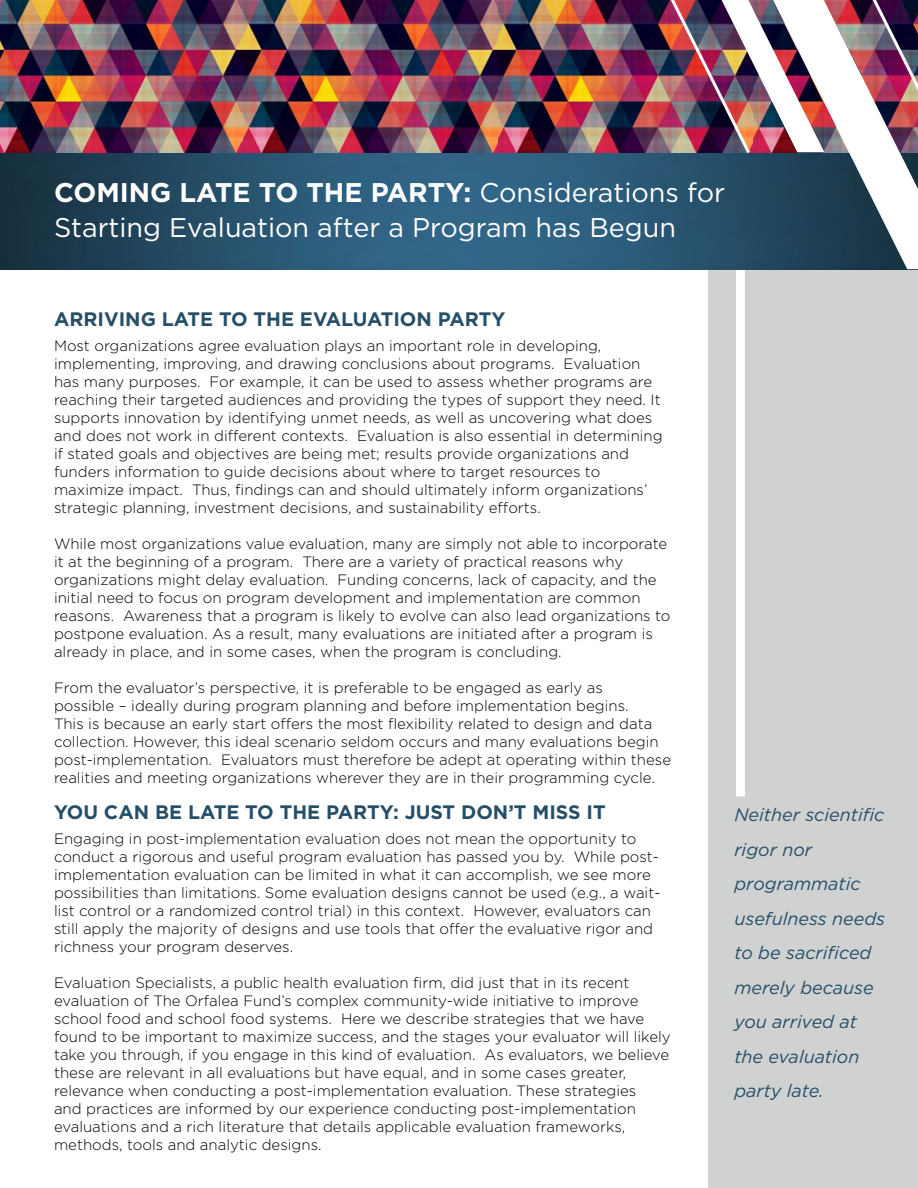
<style>
.page{position:relative;width:918px;height:1188px;background:#fff}
.page>*{position:absolute;margin:0;border:0;box-sizing:border-box;transform-origin:0 0}
.t1{font:27px "Gotham";color:#fff}
.t2{font:700 27px "Gotham";color:#fff}
.top_header{font:700 19.5px "Gotham";color:#254f68}
.body{font:italic 18px/34.5px "Gotham";color:#254f68}
.body-2{font:300 15px/18px "Gotham";color:#000}
.s1{font-weight:400}
</style>
<div class="page">
<div style="left:708px;top:264px;width:210px;height:924px;background:#d0d1d1"></div>
<div style="left:736px;top:264px;width:9px;height:532px;background:#fff"></div>
<img style="left:0;top:152px;width:616px;height:117px">
<img style="left:0;top:0;width:498px;height:152px">
<img style="left:498px;top:0;width:118px;height:152px">
<img style="left:616px;top:0;width:302px;height:269px">
<p class="t2" style="left:54px;top:175px;width:673px">COMING LATE TO THE PARTY: <span class="s1">Considerations for</span></p>
<p class="t1" style="left:54px;top:210px;width:624px">Starting Evaluation after a Program has Begun</p>
<p class="top_header" style="left:54px;top:306px;width:453px">ARRIVING LATE TO THE EVALUATION PARTY</p>
<p class="body-2" style="left:54px;top:336px;width:610px">Most organizations agree evaluation plays an important role in developing, implementing, improving, and drawing conclusions about programs. Evaluation has many purposes. For example, it can be used to assess whether programs are reaching their targeted audiences and providing the types of support they need. It supports innovation by identifying unmet needs, as well as uncovering what does and does not work in different contexts. Evaluation is also essential in determining if stated goals and objectives are being met; results provide organizations and funders information to guide decisions about where to target resources to maximize impact. Thus, findings can and should ultimately inform organizations’ strategic planning, investment decisions, and sustainability efforts.</p>
<p class="body-2" style="left:54px;top:534px;width:618px">While most organizations value evaluation, many are simply not able to incorporate it at the beginning of a program. There are a variety of practical reasons why organizations might delay evaluation. Funding concerns, lack of capacity, and the initial need to focus on program development and implementation are common reasons. Awareness that a program is likely to evolve can also lead organizations to postpone evaluation. As a result, many evaluations are initiated after a program is already in place, and in some cases, when the program is concluding.</p>
<p class="body-2" style="left:54px;top:678px;width:619px">From the evaluator’s perspective, it is preferable to be engaged as early as<br>possible – ideally during program planning and before implementation begins.<br>This is because an early start offers the most flexibility related to design and data collection. However, this ideal scenario seldom occurs and many evaluations begin post-implementation. Evaluators must therefore be adept at operating within these realities and meeting organizations wherever they are in their programming cycle.</p>
<p class="top_header" style="left:54px;top:799px;width:553px">YOU CAN BE LATE TO THE PARTY: JUST DON’T MISS IT</p>
<p class="body-2" style="left:54px;top:829px;width:608px">Engaging in post-implementation evaluation does not mean the opportunity to conduct a rigorous and useful program evaluation has passed you by. While post&shy;implementation evaluation can be limited in what it can accomplish, we see more possibilities than limitations. Some evaluation designs cannot be used (e.g., a wait&shy;list control or a randomized control trial) in this context. However, evaluators can still apply the majority of designs and use tools that offer the evaluative rigor and richness your program deserves.</p>
<p class="body-2" style="left:54px;top:973px;width:618px">Evaluation Specialists, a public health evaluation firm, did just that in its recent evaluation of The Orfalea Fund’s complex community-wide initiative to improve school food and school food systems. Here we describe strategies that we have found to be important to maximize success, and the stages your evaluator will likely take you through, if you engage in this kind of evaluation. As evaluators, we believe these are relevant in all evaluations but have equal, and in some cases greater, relevance when conducting a post-implementation evaluation. These strategies<br>and practices are informed by our experience conducting post-implementation evaluations and a rich literature that details applicable evaluation frameworks, methods, tools and analytic designs.</p>
<p class="body" style="left:734px;top:797px;width:152px">Neither scientific rigor nor programmatic usefulness needs to be sacrificed merely because you arrived at</p>
<p class="body" style="left:734px;top:1039px;width:127px">the evaluation party late.</p>
</div>
